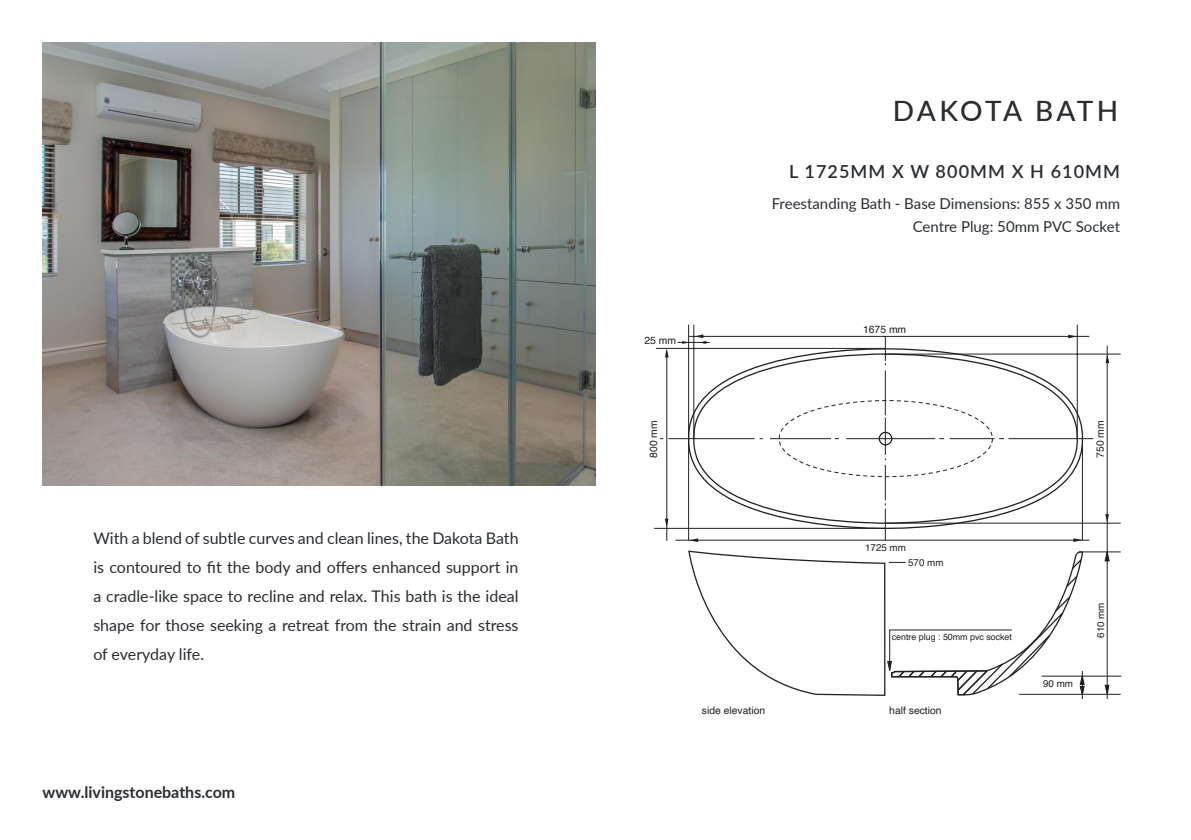
<style>
.page{position:relative;width:1191px;height:840px;background:#fff}
.page>*{position:absolute;margin:0;border:0;box-sizing:border-box;transform-origin:0 0}
.t1{font:500 28px "Lato";letter-spacing:.095em;color:#292d31}
.t2{font:600 18px "Lato";letter-spacing:.06em;color:#292d31}
.t3{font:16px/29px "Lato";color:#292d31;text-align:justify}
.t4{font:700 16px "Lato";color:#292d31}
.t5{font:15px "Lato";color:#292d31}
.t6{font:10.4px "Helvetica";color:#231f20}
.t7{font:9.8px "Helvetica";color:#231f20}
.t8{font:8.8px "Helvetica";color:#231f20}
</style>
<div class="page">
<img style="left:43px;top:43px;width:552px;height:442px">
<hr style="left:1106px;top:345px;width:1px;height:353px;background:#231f20">
<hr style="left:688px;top:324px;width:1px;height:216px;background:#231f20">
<hr style="left:666px;top:351px;width:1px;height:189px;background:#231f20">
<svg style="left:687px;top:346px;width:396px;height:185px"></svg>
<svg style="left:693px;top:350px;width:385px;height:176px"></svg>
<svg style="left:1104px;top:684px;width:5px;height:9px"></svg>
<svg style="left:1073px;top:538px;width:9px;height:3px"></svg>
<svg style="left:689px;top:538px;width:9px;height:3px"></svg>
<svg style="left:665px;top:518px;width:3px;height:9px"></svg>
<svg style="left:665px;top:349px;width:3px;height:8px"></svg>
<svg style="left:1105px;top:514px;width:4px;height:8px"></svg>
<svg style="left:1105px;top:354px;width:4px;height:9px"></svg>
<svg style="left:1068px;top:334px;width:9px;height:4px"></svg>
<hr style="left:1041px;top:675px;width:80px;height:1px;background:#231f20">
<hr style="left:1019px;top:693px;width:101px;height:1px;background:#231f20">
<hr style="left:675px;top:539px;width:414px;height:1px;background:#231f20">
<hr style="left:654px;top:527px;width:231px;height:1px;background:#231f20">
<svg style="left:885px;top:337px;width:1px;height:28px"></svg>
<hr style="left:885px;top:370px;width:1px;height:45px;background:#231f20">
<hr style="left:885px;top:464px;width:1px;height:36px;background:#231f20">
<hr style="left:885px;top:508px;width:1px;height:32px;background:#231f20">
<hr style="left:1008px;top:438px;width:85px;height:1px;background:#231f20">
<hr style="left:949px;top:438px;width:45px;height:1px;background:#231f20">
<svg style="left:743px;top:399px;width:250px;height:77px"></svg>
<hr style="left:668px;top:438px;width:86px;height:1px;background:#231f20">
<hr style="left:1082px;top:438px;width:1px;height:101px;background:#231f20">
<hr style="left:1077px;top:324px;width:1px;height:115px;background:#231f20">
<hr style="left:693px;top:324px;width:1px;height:114px;background:#231f20">
<hr style="left:656px;top:348px;width:228px;height:1px;background:#231f20">
<hr style="left:885px;top:522px;width:235px;height:1px;background:#231f20">
<hr style="left:885px;top:353px;width:235px;height:1px;background:#231f20">
<hr style="left:689px;top:336px;width:400px;height:1px;background:#231f20">
<hr style="left:1078px;top:551px;width:42px;height:1px;background:#231f20">
<svg style="left:688px;top:550px;width:397px;height:148px"></svg>
<svg style="left:1104px;top:550px;width:6px;height:11px"></svg>
<svg style="left:682px;top:334px;width:24px;height:10px"></svg>
<hr style="left:677px;top:342px;width:33px;height:1px;background:#231f20">
<p class="t3" style="left:93px;top:522px;width:427px">With a blend of subtle curves and clean lines, the Dakota Bath is contoured to fit the body and offers enhanced support in a cradle-like space to recline and relax. This bath is the ideal shape for those seeking a retreat from the strain and stress of everyday life.</p>
<p class="t4" style="left:43px;top:779px;width:194px">www.livingstonebaths.com</p>
<p class="t1" style="left:893px;top:91px;width:227px">DAKOTA BATH</p>
<p class="t2" style="left:789px;top:158px;width:332px">L 1725MM X W 800MM X H 610MM</p>
<p class="t5" style="left:772px;top:193px;width:350px">Freestanding Bath - Base Dimensions: 855 x 350 mm</p>
<p class="t5" style="left:912px;top:216px;width:209px">Centre Plug: 50mm PVC Socket</p>
<p class="t6" style="left:644px;top:332px;width:33px">25 mm</p>
<p class="t6" style="left:863px;top:321px;width:45px">1675 mm</p>
<p class="t6" style="left:645px;top:457px;width:39px;rotate:-90deg">800 mm</p>
<p class="t6" style="left:1092px;top:457px;width:39px;rotate:-90deg">750 mm</p>
<p class="t7" style="left:865px;top:540px;width:42px">1725 mm</p>
<p class="t7" style="left:908px;top:554px;width:37px">570 mm</p>
<p class="t8" style="left:891px;top:629px;width:122px">centre plug : 50mm pvc socket</p>
<p class="t6" style="left:702px;top:702px;width:65px">side elevation</p>
<p class="t6" style="left:889px;top:702px;width:54px">half section</p>
<p class="t7" style="left:1043px;top:675px;width:31px">90 mm</p>
<p class="t7" style="left:1093px;top:637px;width:37px;rotate:-90deg">610 mm</p>
</div>
